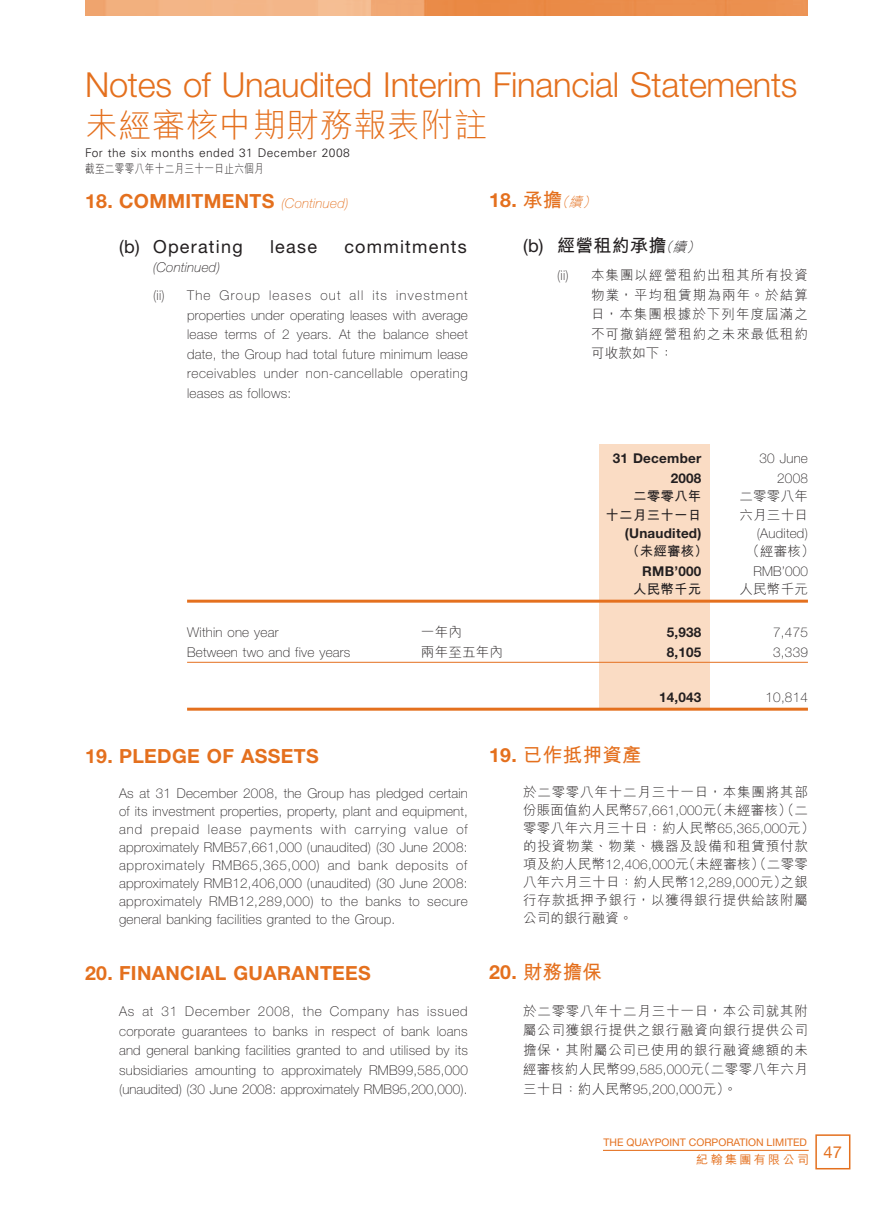
<style>
.page{position:relative;width:893px;height:1212px;background:#fff}
.page>*{position:absolute;margin:0;border:0;box-sizing:border-box;transform-origin:0 0}
.t1{font:300 34.5px "Helvetica Neue LT Std";letter-spacing:-.01em;color:#e4701e}
.t2{font:300 33px "M Hei HK";letter-spacing:.015em;color:#e4701e}
.t3{font:700 19.5px "Helvetica Neue LT Std";letter-spacing:.015em;color:#e4701e}
.t4{font:700 19.5px "M Hei HK";letter-spacing:.015em;color:#e4701e}
.t5{font:18px "Helvetica Neue LT Std";letter-spacing:.07em;color:#231f20}
.t6{font:700 18px "M Hei HK";letter-spacing:.015em;color:#231f20}
.t7{font:16.5px "Helvetica Neue LT Std";color:#e4701e}
.t8{font:100 13.5px/19.5px "Helvetica Neue LT Std";letter-spacing:.015em;color:#231f20;text-align:justify}
.t9{font:300 13.5px/19.5px "M Hei HK";letter-spacing:.06em;color:#231f20;text-align:justify}
.t10{font:100 13.5px/28px "Helvetica Neue LT Std";letter-spacing:.09em;color:#231f20}
.t11{font:700 13.5px "Helvetica Neue LT Std";letter-spacing:.015em;color:#231f20}
.t12{font:700 13.5px "M Hei HK";letter-spacing:.015em;color:#231f20}
.t13{font:300 12px/16.5px "Univers LT Std";letter-spacing:.035em;color:#231f20}
.t14{font:500 12px "M Hei HK";letter-spacing:.2em;color:#e4701e}
.t15{font:10.5px "Helvetica Neue LT Std";color:#e4701e}
.s1{font-family:"M Hei HK"}
.s2{font-weight:100;font-style:italic;font-size:13.5px}
.s3{font-style:italic}
.s4{font-family:"M Hei HK";font-weight:300;font-style:italic;font-size:13.5px}
.s5{font-family:"Helvetica Neue LT Std";font-weight:400}
.s6{font-weight:300;font-style:italic;font-size:13.5px}
.s7{font-family:"Helvetica Neue LT Std";font-weight:100}
.s8{font-family:"Helvetica Neue LT Std"}
</style>
<div class="page">
<img style="left:85px;top:0;width:723px;height:15px">
<div style="left:815px;top:1134px;width:35px;height:35px;border:2px solid #e4701e"></div>
<hr style="left:603px;top:1150px;width:206px;height:1px;background:#e4701e">
<div style="left:600px;top:444px;width:110px;height:264px;background:#fadcc4"></div>
<hr style="left:187px;top:600px;width:621px;height:3px;background:#e4701e">
<hr style="left:187px;top:662px;width:621px;height:1px;background:#e4701e">
<hr style="left:187px;top:708px;width:621px;height:3px;background:#e4701e">
<p class="t1" style="left:85px;top:63px;width:714px">Notes of Unaudited Interim Financial Statements</p>
<p class="t2" style="left:85px;top:102px;width:404px">未經審核中期財務報表附註</p>
<p class="t13" style="left:85px;top:144px;width:266px">For the six months ended 31 December 2008<span class="s1">截至二零零八年十二月三十一日止六個月</span></p>
<p class="t3" style="left:85px;top:189px;width:265px">18. COMMITMENTS <span class="s2">(Continued)</span></p>
<p class="t5" style="left:119px;top:235px;width:125px">(b) Operating</p>
<p class="t5" style="left:270px;top:235px;width:48px">lease</p>
<p class="t5" style="left:344px;top:235px;width:124px">commitments</p>
<p class="t10" style="left:153px;top:253px;width:316px"><span class="s3">(Continued)<br></span>(ii) The Group leases out all its investment</p>
<p class="t8" style="left:187px;top:305px;width:282px">properties under operating leases with average lease terms of 2 years. At the balance sheet date, the Group had total future minimum lease receivables under non-cancellable operating leases as follows:</p>
<p class="t3" style="left:489px;top:188px;width:113px">18. <span class="s1">承擔</span><span class="s4">（續）</span></p>
<p class="t6" style="left:523px;top:232px;width:183px"><span class="s5">(b)</span> 經營租約承擔<span class="s6">（續）</span></p>
<p class="t9" style="left:591px;top:265px;width:218px;text-indent:-34px"><span class="s7">(ii)</span> 本集團以經營租約出租其所有投資物業，平均租賃期為兩年。於結算日，本集團根據於下列年度屆滿之不可撤銷經營租約之未來最低租約可收款如下：</p>
<p class="t11" style="left:613px;top:450px;width:90px">31 December</p>
<p class="t8" style="left:759px;top:449px;width:50px">30 June</p>
<p class="t11" style="left:671px;top:469px;width:32px">2008</p>
<p class="t8" style="left:777px;top:468px;width:32px">2008</p>
<p class="t12" style="left:633px;top:486px;width:70px">二零零八年</p>
<p class="t9" style="left:739px;top:485px;width:70px">二零零八年</p>
<p class="t12" style="left:605px;top:505px;width:97px">十二月三十一日</p>
<p class="t9" style="left:739px;top:505px;width:70px">六月三十日</p>
<p class="t11" style="left:625px;top:525px;width:78px">(Unaudited)</p>
<p class="t8" style="left:757px;top:524px;width:53px">(Audited)</p>
<p class="t12" style="left:626px;top:541px;width:84px">（未經審核）</p>
<p class="t9" style="left:746px;top:541px;width:70px">（經審核）</p>
<p class="t11" style="left:642px;top:562px;width:61px">RMB’000</p>
<p class="t8" style="left:753px;top:561px;width:56px">RMB’000</p>
<p class="t12" style="left:633px;top:579px;width:70px">人民幣千元</p>
<p class="t9" style="left:739px;top:578px;width:70px">人民幣千元</p>
<p class="t8" style="left:187px;top:623px;width:93px">Within one year</p>
<p class="t9" style="left:421px;top:622px;width:42px">一年內</p>
<p class="t11" style="left:667px;top:624px;width:36px">5,938</p>
<p class="t8" style="left:773px;top:623px;width:36px">7,475</p>
<p class="t8" style="left:187px;top:642px;width:165px">Between two and five years</p>
<p class="t9" style="left:421px;top:641px;width:84px">兩年至五年內</p>
<p class="t11" style="left:667px;top:643px;width:36px">8,105</p>
<p class="t8" style="left:773px;top:642px;width:36px">3,339</p>
<p class="t11" style="left:659px;top:688px;width:44px">14,043</p>
<p class="t8" style="left:765px;top:687px;width:44px">10,814</p>
<p class="t3" style="left:85px;top:743px;width:235px">19. PLEDGE OF ASSETS</p>
<p class="t8" style="left:119px;top:784px;width:350px;line-height:18px">As at 31 December 2008, the Group has pledged certain of its investment properties, property, plant and equipment, and prepaid lease payments with carrying value of approximately RMB57,661,000 (unaudited) (30 June 2008: approximately RMB65,365,000) and bank deposits of approximately RMB12,406,000 (unaudited) (30 June 2008: approximately RMB12,289,000) to the banks to secure general banking facilities granted to the Group.</p>
<p class="t3" style="left:85px;top:960px;width:287px">20. FINANCIAL GUARANTEES</p>
<p class="t8" style="left:119px;top:1001px;width:350px">As at 31 December 2008, the Company has issued corporate guarantees to banks in respect of bank loans and general banking facilities granted to and utilised by its subsidiaries amounting to approximately RMB99,585,000 (unaudited) (30 June 2008: approximately RMB95,200,000).</p>
<p class="t4" style="left:489px;top:741px;width:154px"><span class="s8">19.</span> 已作抵押資產</p>
<p class="t9" style="left:523px;top:782px;width:293px;line-height:18px;text-align:left">於二零零八年十二月三十一日，本集團將其部份賬面值約人民幣<span class="s7">57,661,000</span>元（未經審核）（二零零八年六月三十日：約人民幣<span class="s7">65,365,000</span>元）的投資物業、物業、機器及設備和租賃預付款項及約人民幣<span class="s7">12,406,000</span>元（未經審核）（二零零八年六月三十日：約人民幣<span class="s7">12,289,000</span>元）之銀行存款抵押予銀行，以獲得銀行提供給該附屬公司的銀行融資。</p>
<p class="t4" style="left:489px;top:958px;width:114px"><span class="s8">20.</span> 財務擔保</p>
<p class="t9" style="left:523px;top:1000px;width:286px">於二零零八年十二月三十一日，本公司就其附屬公司獲銀行提供之銀行融資向銀行提供公司擔保，其附屬公司已使用的銀行融資總額的未經審核約人民幣<span class="s7">99,585,000</span>元（二零零八年六月三十日：約人民幣<span class="s7">95,200,000</span>元）。</p>
<p class="t15" style="left:603px;top:1136px;width:205px">THE QUAYPOINT CORPORATION LIMITED</p>
<p class="t14" style="left:696px;top:1151px;width:114px">紀翰集團有限公司</p>
<p class="t7" style="left:824px;top:1142px;width:20px">47</p>
</div>
